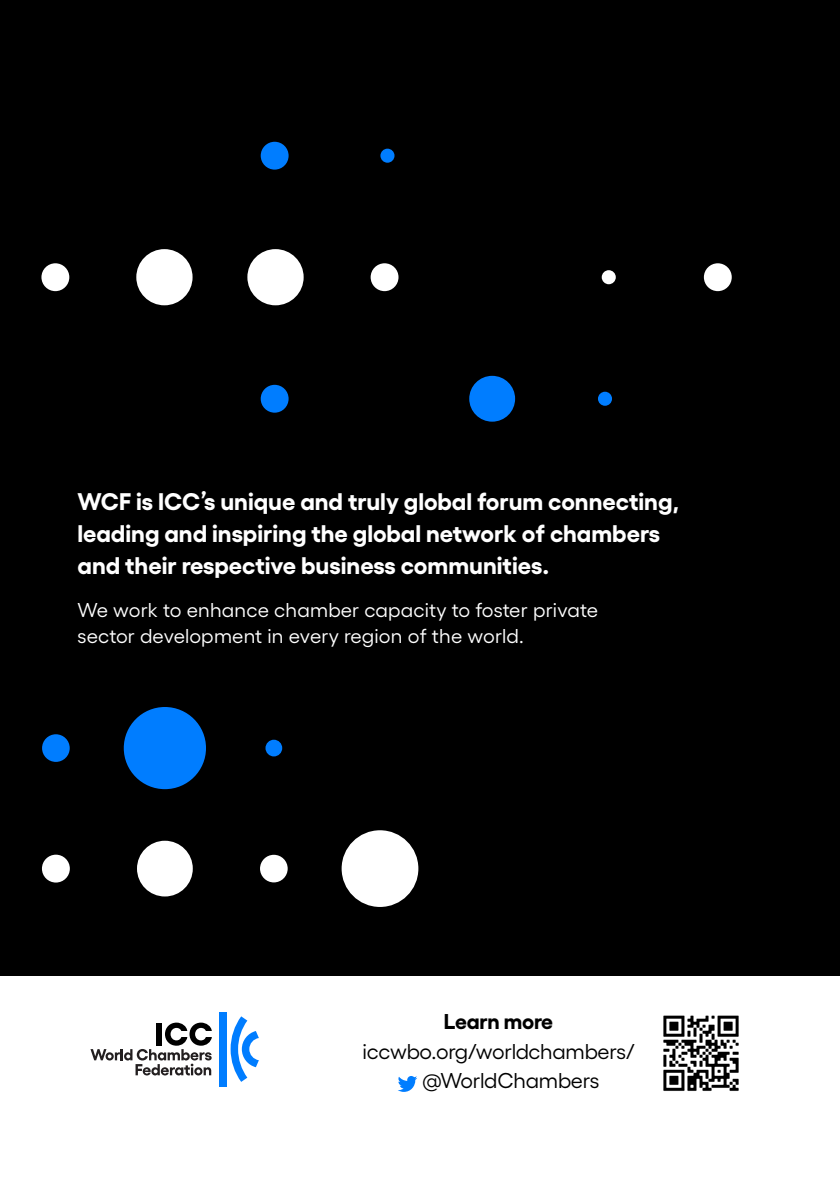
<style>
.page{position:relative;width:840px;height:1191px;background:#fff}
.page>*{position:absolute;margin:0;border:0;box-sizing:border-box;transform-origin:0 0}
.t1{font:700 24px/32px "Gellix";color:#fff}
.t2{font:21.4px/29px "Gellix";letter-spacing:-.01em;color:#000}
.t3{font:700 21.4px "Gellix";letter-spacing:-.01em;color:#000}
.t4{font:20px/26px "Gellix";letter-spacing:.01em;color:#fff}
</style>
<div class="page">
<div style="left:0;top:0;width:839px;height:975px;background:#000"></div>
<div style="left:41px;top:263px;width:28px;height:28px;background:#fff;border-radius:50%"></div>
<div style="left:370px;top:263px;width:28px;height:28px;background:#fff;border-radius:50%"></div>
<div style="left:703px;top:263px;width:28px;height:28px;background:#fff;border-radius:50%"></div>
<div style="left:136px;top:249px;width:56px;height:56px;background:#fff;border-radius:50%"></div>
<div style="left:247px;top:249px;width:56px;height:56px;background:#fff;border-radius:50%"></div>
<div style="left:601px;top:270px;width:14px;height:14px;background:#fff;border-radius:50%"></div>
<div style="left:260px;top:142px;width:28px;height:28px;background:#007dff;border-radius:50%"></div>
<div style="left:380px;top:149px;width:14px;height:14px;background:#007dff;border-radius:50%"></div>
<div style="left:260px;top:385px;width:28px;height:28px;background:#007dff;border-radius:50%"></div>
<div style="left:469px;top:376px;width:46px;height:46px;background:#007dff;border-radius:50%"></div>
<div style="left:597px;top:392px;width:14px;height:14px;background:#007dff;border-radius:50%"></div>
<div style="left:341px;top:830px;width:77px;height:77px;background:#fff;border-radius:50%"></div>
<div style="left:260px;top:854px;width:27px;height:28px;background:#fff;border-radius:50%"></div>
<div style="left:137px;top:840px;width:56px;height:56px;background:#fff;border-radius:50%"></div>
<div style="left:42px;top:854px;width:28px;height:28px;background:#fff;border-radius:50%"></div>
<div style="left:124px;top:707px;width:82px;height:82px;background:#007dff;border-radius:50%"></div>
<div style="left:265px;top:739px;width:17px;height:17px;background:#007dff;border-radius:50%"></div>
<div style="left:42px;top:734px;width:28px;height:28px;background:#007dff;border-radius:50%"></div>
<div style="left:219px;top:1011px;width:8px;height:75px;background:#007dff"></div>
<svg style="left:230px;top:1016px;width:29px;height:65px"></svg>
<svg style="left:90px;top:1022px;width:122px;height:53px"></svg>
<img style="left:663px;top:1015px;width:76px;height:76px">
<svg style="left:398px;top:1076px;width:19px;height:16px"></svg>
<p class="t1" style="left:77px;top:482px;width:603px">WCF is ICC’s unique and truly global forum connecting, leading and inspiring the global network of chambers and their respective business communities.</p>
<p class="t4" style="left:77px;top:595px;width:521px">We work to enhance chamber capacity to foster private sector development in every region of the world.</p>
<p class="t3" style="left:443px;top:1003px;width:111px">Learn more</p>
<p class="t2" style="left:422px;top:1035px;width:214px;text-indent:-59px">iccwbo.org/worldchambers/ @WorldChambers</p>
</div>
